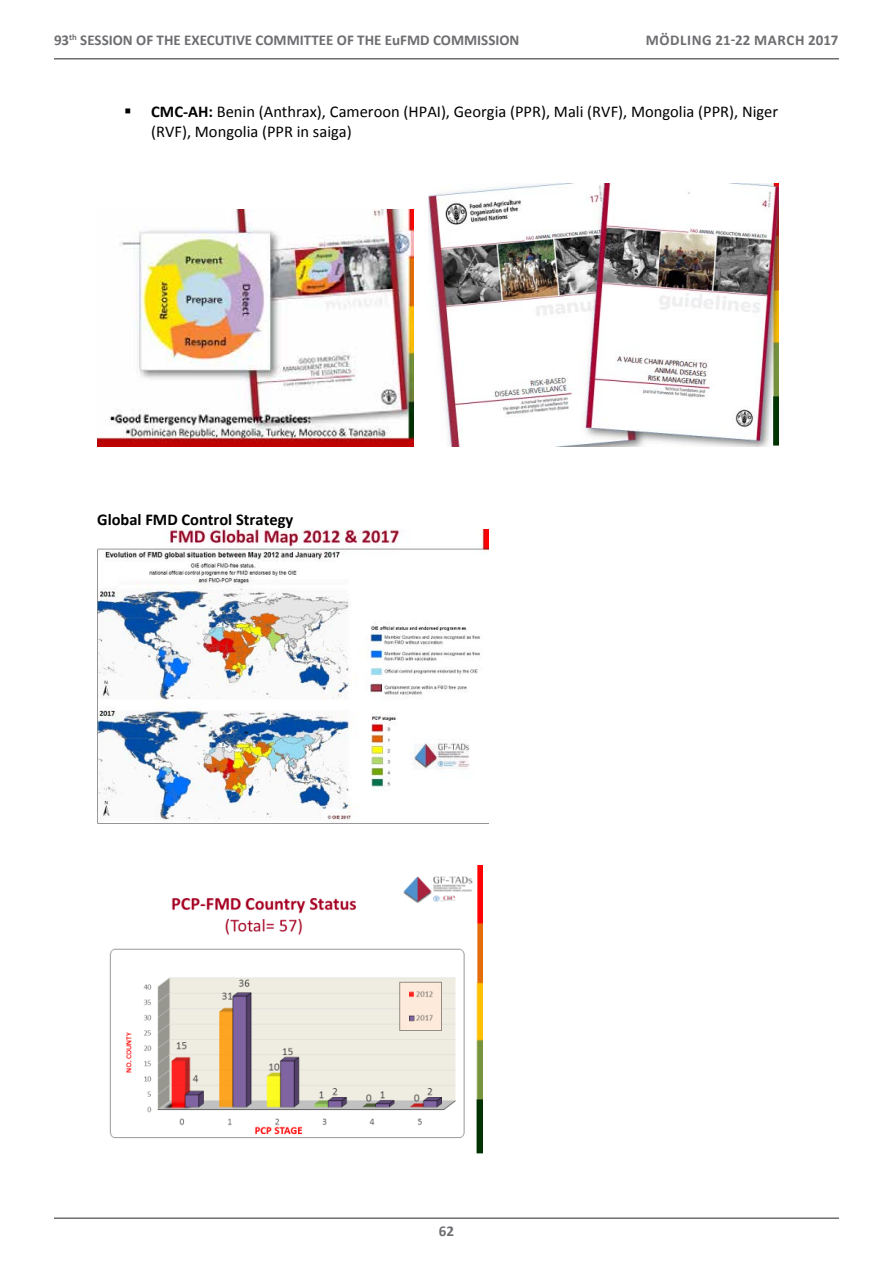
<style>
.page{position:relative;width:893px;height:1263px;background:#fff}
.page>*{position:absolute;margin:0;border:0;box-sizing:border-box;transform-origin:0 0}
.t1{font:16.5px/20.1px "Calibri";color:#000}
.t2{font:700 16.5px "Calibri";color:#000}
.t3{font:700 15px "Calibri";color:#6d6e71}
.t4{font:700 15px "Calibri";letter-spacing:.04em;color:#6d6e71}
.s1{font-weight:700}
</style>
<div class="page">
<hr style="left:54px;top:58px;width:785px;height:2px;background:#6d6e71">
<hr style="left:54px;top:1217px;width:785px;height:2px;background:#6d6e71">
<img style="left:97px;top:210px;width:316px;height:237px">
<img style="left:428px;top:184px;width:351px;height:263px">
<img style="left:97px;top:530px;width:391px;height:293px">
<img style="left:109px;top:865px;width:373px;height:289px">
<p class="t3" style="left:54px;top:31px;width:467px">93<sup>th</sup> SESSION OF THE EXECUTIVE COMMITTEE OF THE EuFMD COMMISSION</p>
<p class="t4" style="left:646px;top:31px;width:194px">Mödling 21-22 march 2017</p>
<p class="t1" style="left:151px;top:102px;width:628px;text-indent:-27px">▪ <span class="s1">CMC-AH:</span> Benin (Anthrax), Cameroon (HPAI), Georgia (PPR), Mali (RVF), Mongolia (PPR), Niger (RVF), Mongolia (PPR in saiga)</p>
<p class="t2" style="left:97px;top:509px;width:198px">Global FMD Control Strategy</p>
<p class="t3" style="left:439px;top:1222px;width:17px">62</p>
</div>
